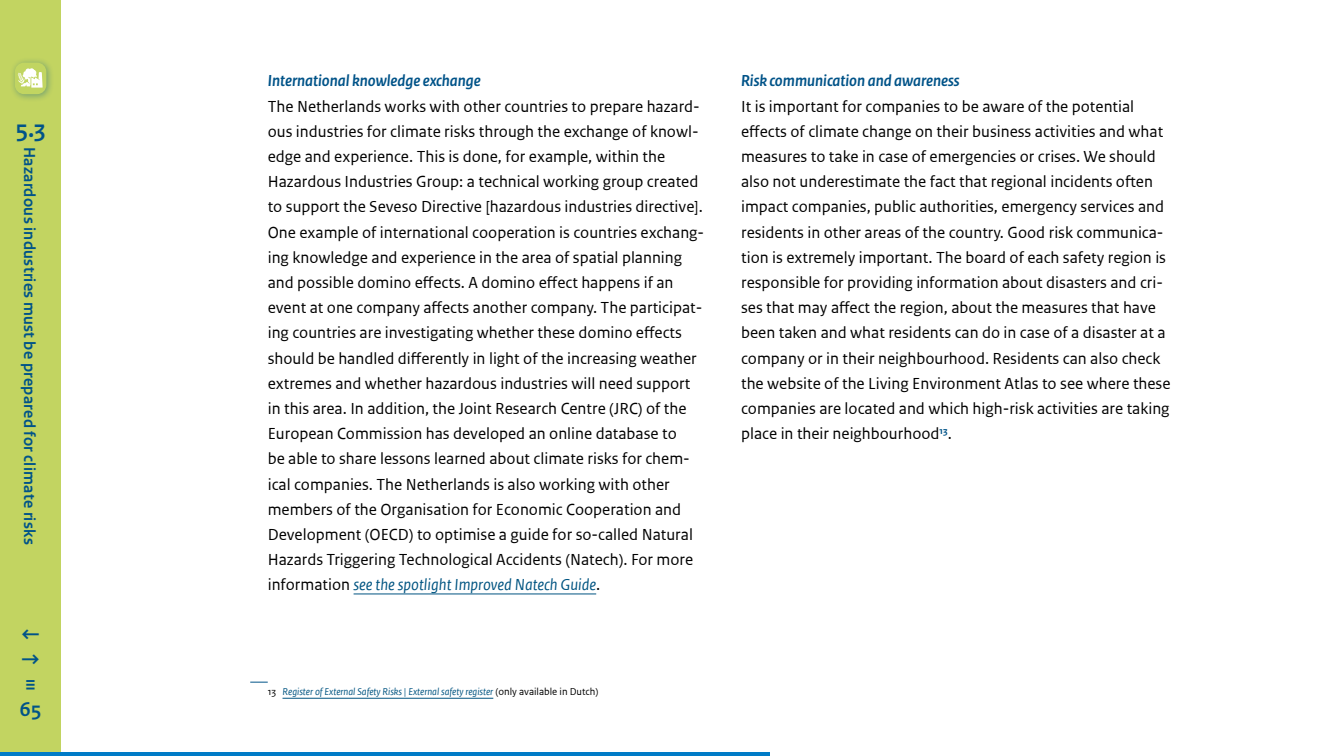
<style>
.page{position:relative;width:1344px;height:756px;background:#fff}
.page>*{position:absolute;margin:0;border:0;box-sizing:border-box;transform-origin:0 0}
.t1{font:700 25.2px "Rijksoverheid Sans Heading";color:#005388}
.t2{font:700 21px/25.2px "Rijksoverheid Sans Heading";color:#005388}
.body{font:16.8px/25.2px "Rijksoverheid Sans Text TT";color:#000}
.t3{font:italic 700 16.8px "Rijksoverheid Sans Heading";color:#005388}
.t4{font:700 16.8px "Rijksoverheid Sans Heading";letter-spacing:.02em;color:#005388}
.voetnoot{font:italic 10.5px "Rijksoverheid Sans Text TT";color:#015481}
.s1{font-style:italic;color:#015481}
.s2{font-style:normal;color:#000}
</style>
<div class="page">
<div style="left:0;top:0;width:61px;height:756px;background:#c2d461"></div>
<div style="left:9px;top:57px;width:45px;height:45px;background:#005388;opacity:.4"></div>
<div style="left:15px;top:63px;width:31px;height:31px;background:#c1d561;border-radius:9px"></div>
<svg style="left:18px;top:68px;width:25px;height:20px"></svg>
<hr style="left:354px;top:594px;width:242px;height:1px;background:#015481">
<svg style="left:250px;top:682px;width:18px;height:1px"></svg>
<hr style="left:283px;top:698px;width:210px;height:1px;background:#015481">
<hr style="left:0;top:752px;width:770px;height:4px;background:#007bc7">
<h1 class="t1" style="left:16px;top:114px;width:31px">5.3</h1>
<p class="t4" style="left:39px;top:147px;width:400px;rotate:90deg">Hazardous industries must be prepared for climate risks</p>
<p class="t2" style="left:20px;top:622px;width:23px">← → ≡<br>65</p>
<h4 class="t3" style="left:268px;top:72px;width:214px">International knowledge exchange</h4>
<p class="body" style="left:268px;top:94px;width:438px">The Netherlands works with other countries to prepare hazard&shy;ous industries for climate risks through the exchange of knowl&shy;edge and experience. This is done, for example, within the Hazardous Industries Group: a technical working group created to support the Seveso Directive [hazardous industries directive].<br>One example of international cooperation is countries exchang&shy;ing knowledge and experience in the area of spatial planning and possible domino effects. A domino effect happens if an event at one company affects another company. The participat&shy;ing countries are investigating whether these domino effects should be handled differently in light of the increasing weather extremes and whether hazardous industries will need support in this area. In addition, the Joint Research Centre (JRC) of the European Commission has developed an online database to<br>be able to share lessons learned about climate risks for chem&shy;ical companies. The Netherlands is also working with other members of the Organisation for Economic Cooperation and Development (OECD) to optimise a guide for so-called Natural Hazards Triggering Technological Accidents (Natech). For more information <span class="s1">see the spotlight Improved Natech Guide</span>.</p>
<p class="voetnoot" style="left:268px;top:685px;width:332px"><span class="s2">13</span> Register of External Safety Risks | External safety register <span class="s2">(only available in Dutch)</span></p>
<h4 class="t3" style="left:741px;top:72px;width:220px">Risk communication and awareness</h4>
<p class="body" style="left:741px;top:94px;width:431px">It is important for companies to be aware of the potential effects of climate change on their business activities and what measures to take in case of emergencies or crises. We should also not underestimate the fact that regional incidents often impact companies, public authorities, emergency services and residents in other areas of the country. Good risk communica&shy;tion is extremely important. The board of each safety region is responsible for providing information about disasters and cri&shy;ses that may affect the region, about the measures that have been taken and what residents can do in case of a disaster at a company or in their neighbourhood. Residents can also check the website of the Living Environment Atlas to see where these companies are located and which high-risk activities are taking place in their neighbourhood<sup>13</sup>.</p>
</div>
